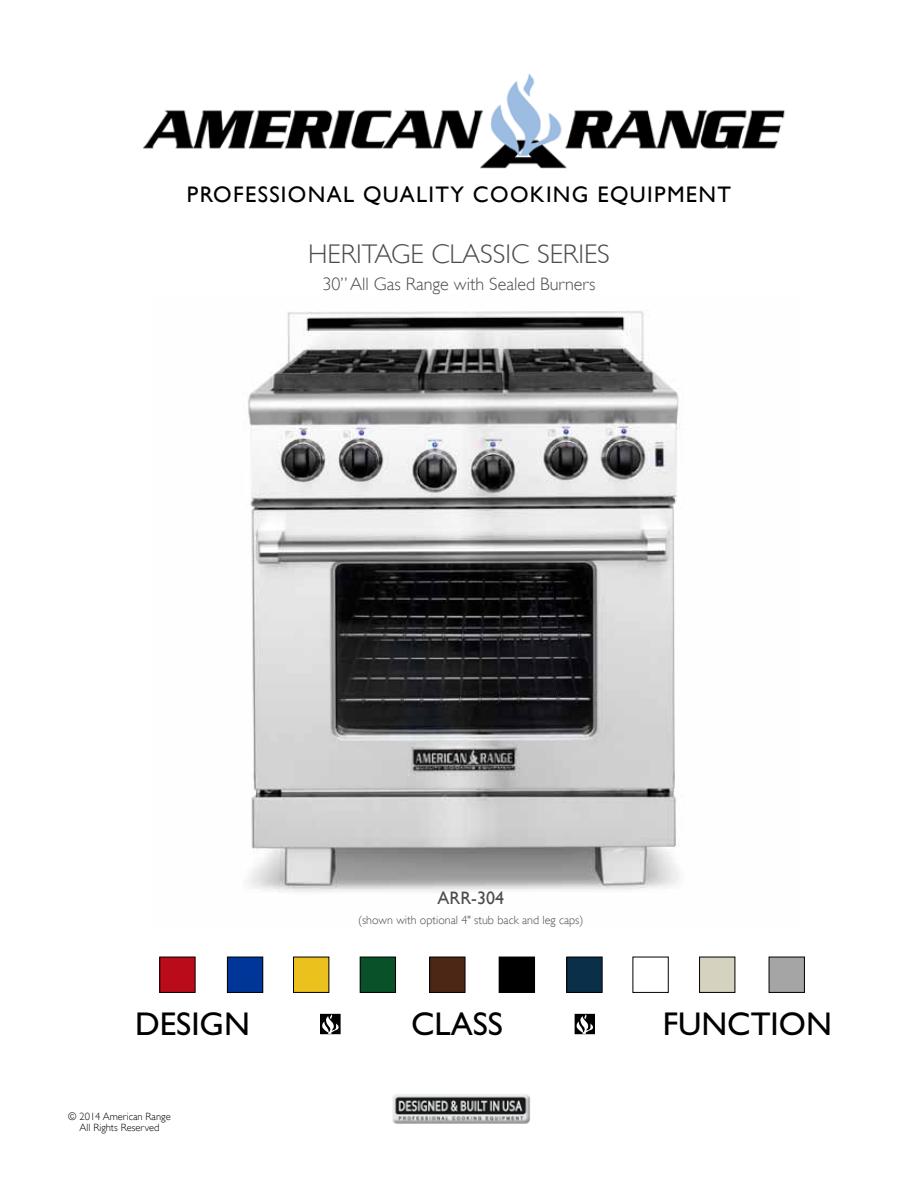
<style>
.page{position:relative;width:918px;height:1188px;background:#fff}
.page>*{position:absolute;margin:0;border:0;box-sizing:border-box;transform-origin:0 0}
.t1{font:33px "Gill Sans";color:#000}
.t2{font:300 27px "Gill Sans";color:#4d4d4f}
.t3{font:22.5px "Gill Sans";letter-spacing:.06em;color:#000}
.t4{font:300 18px "Gill Sans";color:#4d4d4f}
.t5{font:18px "Gill Sans";color:#4d4d4f}
.t6{font:300 12px "Gill Sans";color:#4d4d4f}
.t7{font:300 10.5px/10.5px "Gill Sans";color:#000;text-align:center}
</style>
<div class="page">
<img style="left:392px;top:1094px;width:138px;height:30px">
<img style="left:247px;top:310px;width:432px;height:582px">
<img style="left:144px;top:74px;width:641px;height:95px">
<div style="left:320px;top:1014px;width:21px;height:20px;border:1px solid #000"></div>
<svg style="left:322px;top:1014px;width:17px;height:20px"></svg>
<div style="left:575px;top:1014px;width:20px;height:20px;border:1px solid #000"></div>
<svg style="left:577px;top:1014px;width:17px;height:20px"></svg>
<div style="left:227px;top:957px;width:36px;height:35px;background:#003698"></div>
<div style="left:227px;top:957px;width:36px;height:36px;border:1px solid #000"></div>
<div style="left:567px;top:957px;width:35px;height:35px;background:#092f49"></div>
<div style="left:566px;top:957px;width:37px;height:36px;border:1px solid #000"></div>
<div style="left:294px;top:957px;width:35px;height:35px;background:#ebc21d"></div>
<div style="left:293px;top:957px;width:36px;height:36px;border:1px solid #000"></div>
<div style="left:633px;top:957px;width:36px;height:36px;border:1px solid #000"></div>
<div style="left:360px;top:957px;width:36px;height:35px;background:#085129"></div>
<div style="left:360px;top:957px;width:36px;height:36px;border:1px solid #000"></div>
<div style="left:700px;top:957px;width:35px;height:35px;background:#d5d2bf"></div>
<div style="left:699px;top:957px;width:36px;height:36px;border:1px solid #000"></div>
<div style="left:430px;top:957px;width:35px;height:35px;background:#4d2716"></div>
<div style="left:429px;top:957px;width:36px;height:36px;border:1px solid #000"></div>
<div style="left:769px;top:957px;width:35px;height:35px;background:#a6a5a5"></div>
<div style="left:769px;top:957px;width:36px;height:36px;border:1px solid #000"></div>
<div style="left:160px;top:957px;width:35px;height:35px;background:#ba0b18"></div>
<div style="left:159px;top:957px;width:37px;height:36px;border:1px solid #000"></div>
<div style="left:499px;top:957px;width:36px;height:35px;background:#000"></div>
<div style="left:499px;top:957px;width:36px;height:36px;border:1px solid #000"></div>
<h3 class="t3" style="left:187px;top:181px;width:546px">PROFESSIONAL QUALITY COOKING EQUIPMENT</h3>
<h2 class="t2" style="left:308px;top:233px;width:303px">HERITAGE CLASSIC SERIES</h2>
<h3 class="t4" style="left:322px;top:270px;width:275px">30” All Gas Range with Sealed Burners</h3>
<h3 class="t5" style="left:437px;top:888px;width:68px">ARR-304</h3>
<p class="t6" style="left:358px;top:910px;width:227px">(shown with optional 4" stub back and leg caps)</p>
<h1 class="t1" style="left:135px;top:1005px;width:116px">DESIGN</h1>
<h1 class="t1" style="left:411px;top:1005px;width:93px">CLASS</h1>
<h1 class="t1" style="left:663px;top:1005px;width:171px">FUNCTION</h1>
<p class="t7" style="left:68px;top:1111px;width:104px">© 2014 American Range<br>All Rights Reserved</p>
</div>
